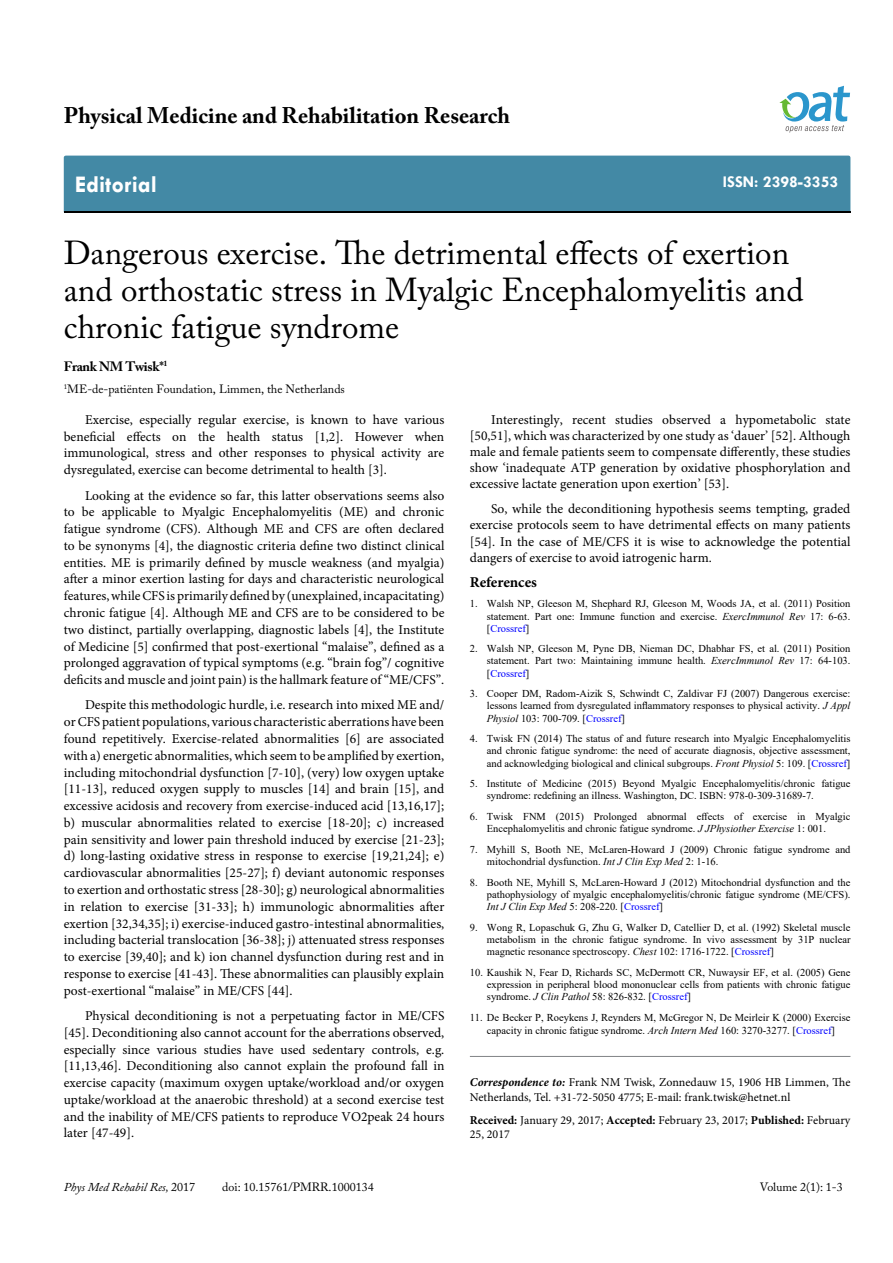
<style>
.page{position:relative;width:893px;height:1263px;background:#fff}
.page>*{position:absolute;margin:0;border:0;box-sizing:border-box;transform-origin:0 0}
.t1{font:33px/37.5px "Adobe Caslon Pro";color:#000}
.t2{font:700 24px "Tw Cen";color:#fff}
.t3{font:700 22.5px "Adobe Caslon Pro";color:#000}
.t4{font:700 16.5px "Tw Cen";color:#fff}
.t5{font:700 15px "Minion Pro";letter-spacing:-.005em;color:#000}
.t6{font:13.5px/16.8px "Minion Pro";color:#000;text-align:justify}
.t7{font:700 13.5px "Adobe Caslon Pro";letter-spacing:-.02em;color:#000}
.t8{font:12px/14.4px "Minion Pro";color:#000}
.t9{font:12px "Adobe Caslon Pro";color:#000}
.t10{font:italic 12px "Adobe Caslon Pro";color:#000}
.t11{font:10.5px/12.1px "Times New Roman";color:#000;text-align:justify}
.s1{font-style:italic}
.s2{color:#00f}
.s3{font-weight:700;font-style:italic}
.s4{font-weight:700}
.s5{font-style:normal}
</style>
<div class="page">
<div style="left:64px;top:156px;width:786px;height:56px;background:#4389a5"></div>
<svg style="left:779px;top:86px;width:71px;height:47px"></svg>
<hr style="left:470px;top:1056px;width:380px;height:1px;background:#808285">
<h3 class="t3" style="left:64px;top:102px;width:448px">Physical Medicine and Rehabilitation Research</h3>
<h2 class="t2" style="left:75px;top:170px;width:84px">Editorial</h2>
<p class="t4" style="left:723px;top:172px;width:117px">ISSN: 2398-3353</p>
<h1 class="t1" style="left:64px;top:233px;width:741px">Dangerous exercise. The detrimental effects of exertion and orthostatic stress in Myalgic Encephalomyelitis and chronic fatigue syndrome</h1>
<p class="t7" style="left:64px;top:358px;width:105px">Frank NM Twisk*<sup>1</sup></p>
<p class="t9" style="left:64px;top:382px;width:283px"><sup>1</sup>ME-de-patiënten Foundation, Limmen, the Netherlands</p>
<p class="t6" style="left:64px;top:411px;width:382px;text-indent:21px">Exercise, especially regular exercise, is known to have various beneficial effects on the health status [1,2]. However when immunological, stress and other responses to physical activity are dysregulated, exercise can become detrimental to health [3].</p>
<p class="t6" style="left:64px;top:487px;width:382px;text-indent:21px">Looking at the evidence so far, this latter observations seems also to be applicable to Myalgic Encephalomyelitis (ME) and chronic fatigue syndrome (CFS). Although ME and CFS are often declared to be synonyms [4], the diagnostic criteria define two distinct clinical entities. ME is primarily defined by muscle weakness (and myalgia) after a minor exertion lasting for days and characteristic neurological features, while CFS is primarily defined by (unexplained, incapacitating) chronic fatigue [4]. Although ME and CFS are to be considered to be two distinct, partially overlapping, diagnostic labels [4], the Institute of Medicine [5] confirmed that post-exertional “malaise”, defined as a prolonged aggravation of typical symptoms (e.g. “brain fog”/ cognitive deficits and muscle and joint pain) is the hallmark feature of “ME/CFS”.</p>
<p class="t6" style="left:64px;top:697px;width:382px;text-indent:21px">Despite this methodologic hurdle, i.e. research into mixed ME and/ or CFS patient populations, various characteristic aberrations have been found repetitively. Exercise-related abnormalities [6] are associated with a) energetic abnormalities, which seem to be amplified by exertion, including mitochondrial dysfunction [7-10], (very) low oxygen uptake [11-13], reduced oxygen supply to muscles [14] and brain [15], and excessive acidosis and recovery from exercise-induced acid [13,16,17]; b) muscular abnormalities related to exercise [18-20]; c) increased pain sensitivity and lower pain threshold induced by exercise [21-23]; d) long-lasting oxidative stress in response to exercise [19,21,24]; e) cardiovascular abnormalities [25-27]; f) deviant autonomic responses to exertion and orthostatic stress [28-30]; g) neurological abnormalities in relation to exercise [31-33]; h) immunologic abnormalities after exertion [32,34,35]; i) exercise-induced gastro-intestinal abnormalities, including bacterial translocation [36-38]; j) attenuated stress responses to exercise [39,40]; and k) ion channel dysfunction during rest and in response to exercise [41-43]. These abnormalities can plausibly explain post-exertional “malaise” in ME/CFS [44].</p>
<p class="t6" style="left:64px;top:1007px;width:382px;text-indent:21px">Physical deconditioning is not a perpetuating factor in ME/CFS [45]. Deconditioning also cannot account for the aberrations observed, especially since various studies have used sedentary controls, e.g. [11,13,46]. Deconditioning also cannot explain the profound fall in exercise capacity (maximum oxygen uptake/workload and/or oxygen uptake/workload at the anaerobic threshold) at a second exercise test and the inability of ME/CFS patients to reproduce VO2peak 24 hours later [47-49].</p>
<p class="t6" style="left:470px;top:411px;width:382px;line-height:16.2px;text-indent:21px">Interestingly, recent studies observed a hypometabolic state [50,51], which was characterized by one study as ‘dauer’ [52]. Although male and female patients seem to compensate differently, these studies show ‘inadequate ATP generation by oxidative phosphorylation and excessive lactate generation upon exertion’ [53].</p>
<p class="t6" style="left:470px;top:501px;width:382px;line-height:16.2px;text-indent:21px">So, while the deconditioning hypothesis seems tempting, graded exercise protocols seem to have detrimental effects on many patients [54]. In the case of ME/CFS it is wise to acknowledge the potential dangers of exercise to avoid iatrogenic harm.</p>
<p class="t5" style="left:470px;top:571px;width:69px">References</p>
<p class="t11" style="left:487px;top:597px;width:365px;text-indent:-17px">1. Walsh NP, Gleeson M, Shephard RJ, Gleeson M, Woods JA, et al. (2011) Position statement. Part one: Immune function and exercise. <span class="s1">ExercImmunol Rev</span> 17: 6-63. [<span class="s2">Crossref</span>]</p>
<p class="t11" style="left:487px;top:642px;width:365px;text-indent:-17px">2. Walsh NP, Gleeson M, Pyne DB, Nieman DC, Dhabhar FS, et al. (2011) Position statement. Part two: Maintaining immune health. <span class="s1">ExercImmunol Rev</span> 17: 64-103. [<span class="s2">Crossref</span>]</p>
<p class="t11" style="left:487px;top:687px;width:365px;text-indent:-17px">3. Cooper DM, Radom-Aizik S, Schwindt C, Zaldivar FJ (2007) Dangerous exercise: lessons learned from dysregulated inflammatory responses to physical activity. <span class="s1">J Appl Physiol</span> 103: 700-709. [<span class="s2">Crossref</span>]</p>
<p class="t11" style="left:487px;top:732px;width:365px;text-indent:-17px">4. Twisk FN (2014) The status of and future research into Myalgic Encephalomyelitis and chronic fatigue syndrome: the need of accurate diagnosis, objective assessment, and acknowledging biological and clinical subgroups. <span class="s1">Front Physiol</span> 5: 109. [<span class="s2">Crossref</span>]</p>
<p class="t11" style="left:487px;top:777px;width:365px;text-indent:-17px">5. Institute of Medicine (2015) Beyond Myalgic Encephalomyelitis/chronic fatigue syndrome: redefining an illness. Washington, DC. ISBN: 978-0-309-31689-7.</p>
<p class="t11" style="left:487px;top:810px;width:365px;text-indent:-17px">6. Twisk FNM (2015) Prolonged abnormal effects of exercise in Myalgic<br>Encephalomyelitis and chronic fatigue syndrome. <span class="s1">J JPhysiother Exercise</span> 1: 001.</p>
<p class="t11" style="left:487px;top:843px;width:365px;text-indent:-17px">7. Myhill S, Booth NE, McLaren-Howard J (2009) Chronic fatigue syndrome and mitochondrial dysfunction. <span class="s1">Int J Clin Exp Med</span> 2: 1-16.</p>
<p class="t11" style="left:487px;top:876px;width:365px;text-indent:-17px">8. Booth NE, Myhill S, McLaren-Howard J (2012) Mitochondrial dysfunction and the pathophysiology of myalgic encephalomyelitis/chronic fatigue syndrome (ME/CFS).<br><span class="s1">Int J Clin Exp Med</span> 5: 208-220. [<span class="s2">Crossref</span>]</p>
<p class="t11" style="left:487px;top:921px;width:365px;text-indent:-17px">9. Wong R, Lopaschuk G, Zhu G, Walker D, Catellier D, et al. (1992) Skeletal muscle metabolism in the chronic fatigue syndrome. In vivo assessment by 31P nuclear magnetic resonance spectroscopy. <span class="s1">Chest</span> 102: 1716-1722. [<span class="s2">Crossref</span>]</p>
<p class="t11" style="left:487px;top:965px;width:365px;text-indent:-17px">10. Kaushik N, Fear D, Richards SC, McDermott CR, Nuwaysir EF, et al. (2005) Gene expression in peripheral blood mononuclear cells from patients with chronic fatigue syndrome. <span class="s1">J Clin Pathol</span> 58: 826-832. [<span class="s2">Crossref</span>]</p>
<p class="t11" style="left:470px;top:1011px;width:382px;line-height:12.6px;text-align:center">11. De Becker P, Roeykens J, Reynders M, McGregor N, De Meirleir K (2000) Exercise capacity in chronic fatigue syndrome. <span class="s1">Arch Intern Med</span> 160: 3270-3277. [<span class="s2">Crossref</span>]</p>
<p class="t8" style="left:470px;top:1075px;width:382px"><span class="s3">Correspondence to:</span> Frank NM Twisk, Zonnedauw 15, 1906 HB Limmen, The<br>Netherlands, Tel. +31-72-5050 4775; E-mail: frank.twisk@hetnet.nl</p>
<p class="t8" style="left:470px;top:1113px;width:382px"><span class="s4">Received:</span> January 29, 2017; <span class="s4">Accepted:</span> February 23, 2017; <span class="s4">Published:</span> February<br>25, 2017</p>
<p class="t10" style="left:64px;top:1180px;width:133px">Phys Med Rehabil Res, <span class="s5">2017</span></p>
<p class="t9" style="left:222px;top:1180px;width:153px">doi: 10.15761/PMRR.1000134</p>
<p class="t9" style="left:760px;top:1180px;width:84px">Volume 2(1): 1-3</p>
</div>
